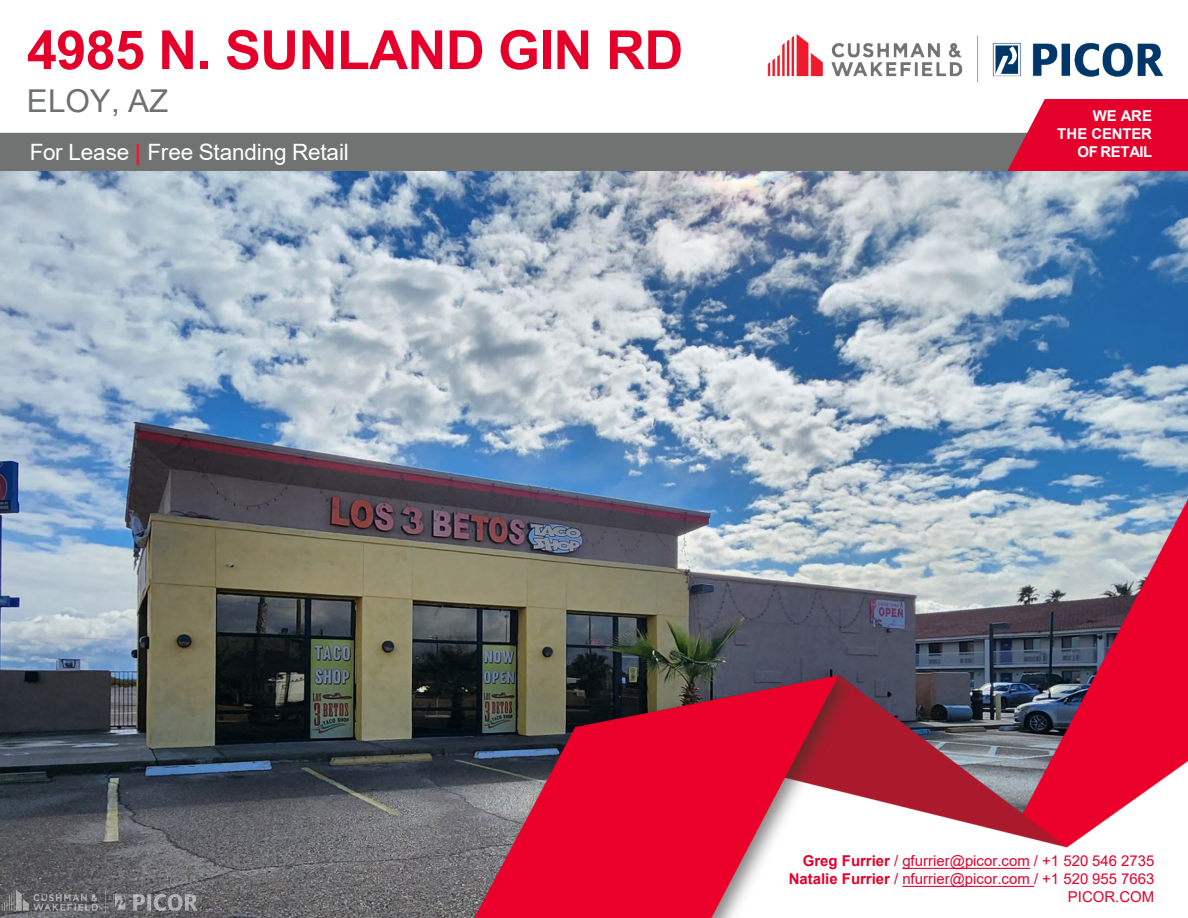
<style>
.page{position:relative;width:1188px;height:918px;background:#fff}
.page>*{position:absolute;margin:0;border:0;box-sizing:border-box;transform-origin:0 0}
.t1{font:700 54px "Arial";letter-spacing:-.015em;color:#e4002b}
.t2{font:31.5px "Arial";color:#6f7171}
.t3{font:22.5px "Arial";letter-spacing:-.005em;color:#fff}
.t4{font:15px "Arial";color:#e4002b}
.t5{font:700 15px/18px "Arial";letter-spacing:-.015em;color:#fff;text-align:right}
.s1{font-weight:700;color:#ed1c2b}
.s2{font-weight:700}
</style>
<div class="page">
<div style="left:0;top:133px;width:1007px;height:38px;background:#707372"></div>
<img style="left:767px;top:34px;width:396px;height:48px">
<svg style="left:1007px;top:99px;width:181px;height:72px;background:#e2163d"></svg>
<img style="left:0;top:171px;width:1188px;height:747px">
<img style="left:386px;top:495px;width:802px;height:422px">
<img style="left:0;top:889px;width:198px;height:25px">
<svg style="left:902px;top:868px;width:128px;height:1px"></svg>
<svg style="left:902px;top:886px;width:132px;height:1px"></svg>
<p class="t1" style="left:27px;top:12px;width:658px">4985 N. SUNLAND GIN RD</p>
<p class="t2" style="left:27px;top:79px;width:143px">ELOY, AZ</p>
<p class="t3" style="left:30px;top:137px;width:321px">For Lease <span class="s1">|</span> Free Standing Retail</p>
<p class="t5" style="left:1057px;top:107px;width:96px">WE ARE<br>THE CENTER<br>OF RETAIL</p>
<p class="t4" style="left:803px;top:851px;width:353px"><span class="s2">Greg Furrier</span> / gfurrier@picor.com / +1 520 546 2735</p>
<p class="t4" style="left:789px;top:869px;width:367px"><span class="s2">Natalie Furrier</span> / nfurrier@picor.com / +1 520 955 7663</p>
<p class="t4" style="left:1068px;top:887px;width:88px">PICOR.COM</p>
</div>
